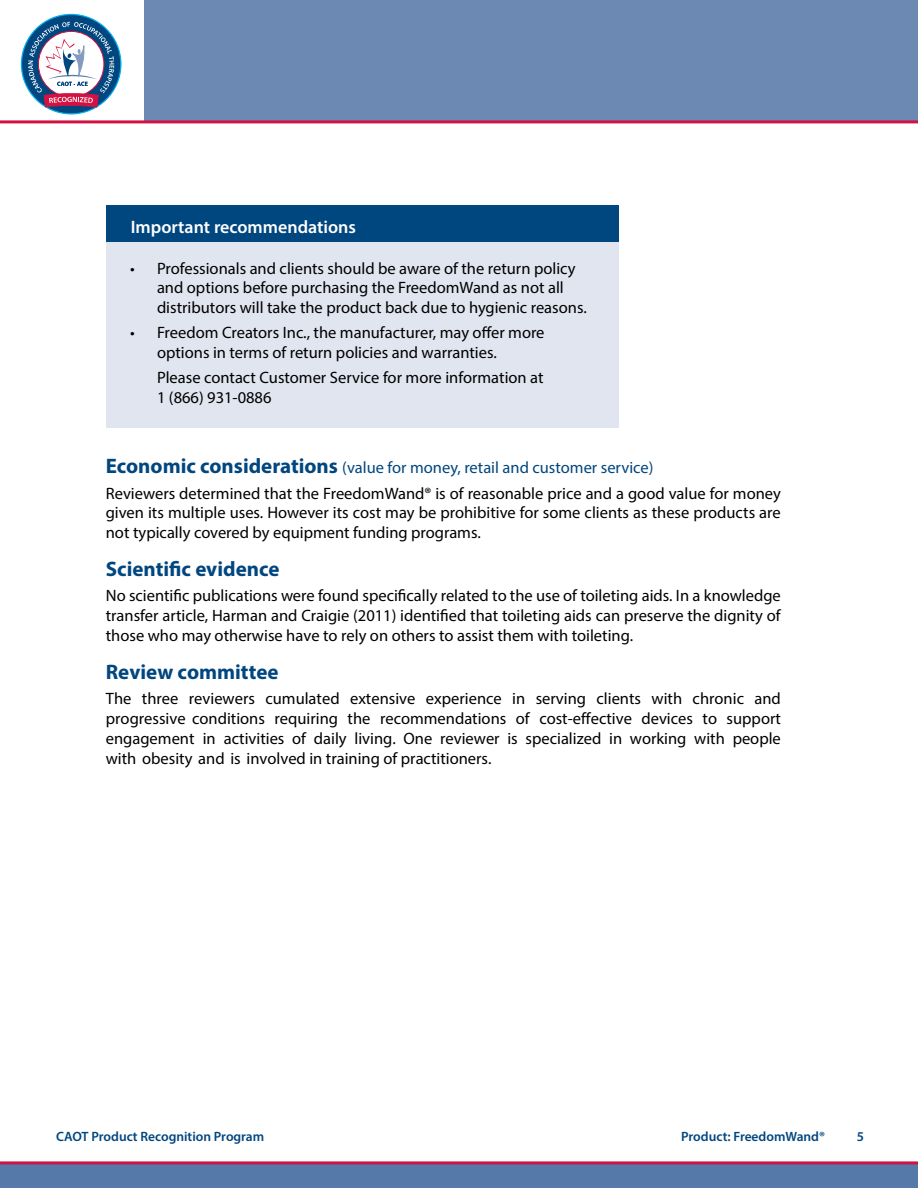
<style>
.page{position:relative;width:918px;height:1188px;background:#fff}
.page>*{position:absolute;margin:0;border:0;box-sizing:border-box;transform-origin:0 0}
.Body_text_FIRST{font:700 21px "Myriad Pro";color:#00467f}
.Table_header_white{font:600 18px "Myriad Pro";color:#fff}
.Body_text_FIRST-2{font:16.5px/19.8px "Myriad Pro";color:#000}
.Bullets{font:16.5px/19.8px "Myriad Pro";color:#000}
.t1{font:600 13.5px "Myriad Pro";color:#00467f}
.s1{font-weight:700;font-size:21px;color:#00467f}
.s2{color:#00467f}
</style>
<div class="page">
<div style="left:145px;top:0;width:773px;height:122px;background:#6c89b4"></div>
<div style="left:0;top:1164px;width:918px;height:24px;background:#5579a8"></div>
<hr style="left:0;top:1161px;width:918px;height:3px;background:#d21242">
<hr style="left:0;top:120px;width:918px;height:3px;background:#d21242">
<svg style="left:21px;top:14px;width:100px;height:100px"></svg>
<svg style="left:28px;top:22px;width:86px;height:86px"></svg>
<div style="left:106px;top:205px;width:513px;height:37px;background:#00467f"></div>
<div style="left:106px;top:242px;width:513px;height:186px;background:#e1e5ef"></div>
<p class="Table_header_white" style="left:131px;top:215px;width:227px">Important recommendations</p>
<p class="Bullets" style="left:157px;top:258px;width:431px;text-indent:-27px">• Professionals and clients should be aware of the return policy and options before purchasing the FreedomWand as not all distributors will take the product back due to hygienic reasons.</p>
<p class="Bullets" style="left:157px;top:323px;width:389px;text-indent:-27px">• Freedom Creators Inc., the manufacturer, may offer more options in terms of return policies and warranties.</p>
<p class="Bullets" style="left:157px;top:368px;width:388px">Please contact Customer Service for more information at<br>1 (866) 931-0886</p>
<p class="Body_text_FIRST-2" style="left:106px;top:455px;width:677px;line-height:25.2px"><span class="s1">Economic considerations</span> <span class="s2">(value for money, retail and customer service)<br></span>Reviewers determined that the FreedomWand® is of reasonable price and a good value for money</p>
<p class="Body_text_FIRST-2" style="left:106px;top:503px;width:676px">given its multiple uses. However its cost may be prohibitive for some clients as these products are not typically covered by equipment funding programs.</p>
<p class="Body_text_FIRST" style="left:106px;top:556px;width:175px">Scientific evidence</p>
<p class="Body_text_FIRST-2" style="left:106px;top:586px;width:677px;text-align:justify">No scientific publications were found specifically related to the use of toileting aids. In a knowledge transfer article, Harman and Craigie (2011) identified that toileting aids can preserve the dignity of those who may otherwise have to rely on others to assist them with toileting.</p>
<p class="Body_text_FIRST" style="left:106px;top:658px;width:174px">Review committee</p>
<p class="Body_text_FIRST-2" style="left:106px;top:689px;width:677px;text-align:justify">The three reviewers cumulated extensive experience in serving clients with chronic and progressive conditions requiring the recommendations of cost-effective devices to support engagement in activities of daily living. One reviewer is specialized in working with people with obesity and is involved in training of practitioners.</p>
<p class="t1" style="left:56px;top:1128px;width:210px">CAOT Product Recognition Program</p>
<p class="t1" style="left:681px;top:1128px;width:145px">Product: FreedomWand®</p>
<p class="t1" style="left:857px;top:1128px;width:9px">5</p>
</div>
